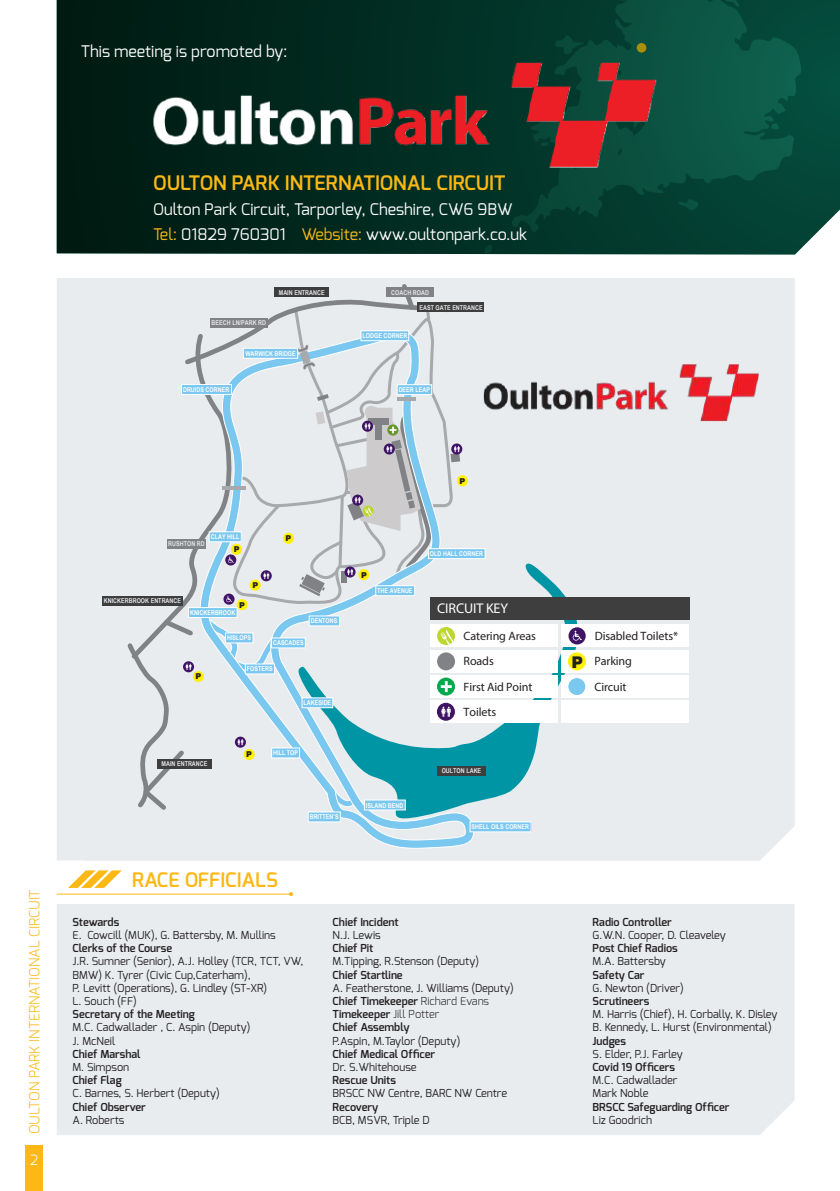
<style>
.page{position:relative;width:840px;height:1191px;background:#fff}
.page>*{position:absolute;margin:0;border:0;box-sizing:border-box;transform-origin:0 0}
.t1{font:600 20px "Exo";color:#fcb814}
.t2{font:900 16.2px "Arial";color:#231f20}
.t3{font:16px/24.8px "Exo";color:#fff}
.t4{font:14.2px "Univers LT Std";letter-spacing:-.01em;color:#fff}
.t5{font:300 14px "Exo";color:#fcb814}
.t6{font:300 14px "Exo";color:#fff}
.t7{font:condensed 12px/25.2px "Univers LT Std";letter-spacing:-.01em;color:#231f20}
.t8{font:11px/13.2px "Exo";color:#231f20}
.t9{font:600 11px/13.2px "Exo";color:#231f20}
.t10{font:600 11px "Exo";letter-spacing:-.02em;color:#231f20}
.t11{font:900 8px "Arial";color:#231f20}
.t12{font:700 6.6px "Arial Narrow";letter-spacing:.005em;color:#fff}
.t13{font:700 6.6px "Arial Narrow";letter-spacing:.005em;color:#e6e7e9}
.s1{color:#fcb814}
.s2{font-weight:400}
.s3{font-weight:300}
</style>
<div class="page">
<div style="left:26px;top:1145px;width:17px;height:46px;background:#fcb814"></div>
<svg style="left:57px;top:0;width:782px;height:254px;background:#073c2f"></svg>
<div style="left:57px;top:278px;width:27px;height:582px;background:#e9ecef"></div>
<div style="left:84px;top:278px;width:710px;height:582px;background:#e9ecef"></div>
<svg style="left:191px;top:329px;width:283px;height:520px;background:#dce8ef"></svg>
<svg style="left:295px;top:562px;width:285px;height:258px;background:#a6d3da"></svg>
<div style="left:451px;top:443px;width:11px;height:11px;background:#3f1464;border-radius:50%"></div>
<div style="left:456px;top:475px;width:11px;height:11px;background:#fff101;border-radius:50%"></div>
<div style="left:102px;top:596px;width:80px;height:9px;background:#3e3e3f"></div>
<div style="left:436px;top:766px;width:49px;height:10px;background:#3e3e3f"></div>
<div style="left:417px;top:302px;width:66px;height:10px;background:#3e3e3f"></div>
<div style="left:428px;top:548px;width:57px;height:10px;background:#7ac7ef"></div>
<div style="left:427px;top:548px;width:58px;height:11px;border:1px solid #fff"></div>
<div style="left:308px;top:812px;width:32px;height:10px;background:#7ac7ef"></div>
<div style="left:307px;top:811px;width:33px;height:11px;border:1px solid #fff"></div>
<div style="left:470px;top:822px;width:60px;height:10px;background:#7ac7ef"></div>
<div style="left:469px;top:821px;width:62px;height:11px;border:1px solid #fff"></div>
<div style="left:430px;top:597px;width:258px;height:23px;background:#3e3e3f"></div>
<div style="left:430px;top:624px;width:127px;height:23px;background:#fff"></div>
<div style="left:430px;top:649px;width:127px;height:23px;background:#fff"></div>
<div style="left:430px;top:675px;width:127px;height:22px;background:#fff"></div>
<div style="left:430px;top:700px;width:127px;height:23px;background:#fff"></div>
<div style="left:561px;top:624px;width:127px;height:23px;background:#fff"></div>
<div style="left:561px;top:649px;width:127px;height:23px;background:#fff"></div>
<div style="left:561px;top:675px;width:127px;height:22px;background:#fff"></div>
<div style="left:561px;top:700px;width:127px;height:23px;background:#fff"></div>
<div style="left:568px;top:627px;width:17px;height:17px;background:#3f1464;border-radius:50%"></div>
<svg style="left:572px;top:630px;width:9px;height:10px"></svg>
<div style="left:567px;top:652px;width:18px;height:18px;background:#fff101;border-radius:50%"></div>
<div style="left:567px;top:677px;width:19px;height:19px;background:#7ac7ef;border:1px solid #fff;border-radius:50%"></div>
<svg style="left:125px;top:280px;width:335px;height:534px;background:#cddbe0"></svg>
<div style="left:57px;top:904px;width:737px;height:231px;background:#e9ecef"></div>
<hr style="left:57px;top:893px;width:234px;height:1px;background:#fcb814">
<svg style="left:289px;top:892px;width:4px;height:4px"></svg>
<svg style="left:68px;top:870px;width:54px;height:18px"></svg>
<img style="left:140px;top:0;width:519px;height:210px">
<img style="left:476px;top:346px;width:284px;height:82px">
<h3 class="t3" style="left:81px;top:39px;width:208px">This meeting is promoted by:</h3>
<h1 class="t1" style="left:153px;top:170px;width:354px">OULTON PARK INTERNATIONAL CIRCUIT</h1>
<h3 class="t3" style="left:153px;top:197px;width:375px">Oulton Park Circuit, Tarporley, Cheshire, CW6 9BW<br><span class="s1">Tel:</span> 01829 760301 <span class="s1">Website:</span> www.oultonpark.co.uk</h3>
<p class="t13" style="left:211px;top:318px;width:56px">BEECH LN/PARK RD</p>
<p class="t13" style="left:278px;top:288px;width:47px">MAIN ENTRANCE</p>
<p class="t12" style="left:183px;top:385px;width:48px">DRUIDS CORNER</p>
<p class="t12" style="left:245px;top:348px;width:52px">WARWICK BRIDGE</p>
<p class="t13" style="left:391px;top:288px;width:39px">COACH ROAD</p>
<p class="t12" style="left:362px;top:331px;width:46px">LODGE CORNER</p>
<p class="t13" style="left:419px;top:302px;width:65px">EAST GATE ENTRANCE</p>
<p class="t12" style="left:398px;top:385px;width:33px">DEER LEAP</p>
<p class="t5" style="left:26px;top:1134px;width:246px;rotate:-90deg">OULTON PARK INTERNATIONAL CIRCUIT</p>
<p class="t6" style="left:30px;top:1150px;width:10px">2</p>
<p class="t12" style="left:211px;top:532px;width:30px">CLAY HILL</p>
<p class="t13" style="left:168px;top:539px;width:38px">RUSHTON RD</p>
<p class="t11" style="left:233px;top:543px;width:7px">P</p>
<p class="t13" style="left:104px;top:596px;width:79px">KNICKERBROOK ENTRANCE</p>
<p class="t11" style="left:239px;top:599px;width:7px">P</p>
<p class="t12" style="left:190px;top:608px;width:47px">KNICKERBROOK</p>
<p class="t11" style="left:252px;top:579px;width:7px">P</p>
<p class="t11" style="left:285px;top:532px;width:7px">P</p>
<p class="t12" style="left:310px;top:616px;width:28px">DENTONS</p>
<p class="t11" style="left:195px;top:671px;width:7px">P</p>
<p class="t13" style="left:161px;top:758px;width:47px">MAIN ENTRANCE</p>
<p class="t12" style="left:227px;top:633px;width:26px">HISLOPS</p>
<p class="t12" style="left:247px;top:664px;width:27px">FOSTERS</p>
<p class="t12" style="left:273px;top:638px;width:32px">CASCADES</p>
<p class="t11" style="left:246px;top:748px;width:7px">P</p>
<p class="t12" style="left:303px;top:698px;width:29px">LAKESIDE</p>
<p class="t12" style="left:273px;top:748px;width:26px">HILL TOP</p>
<p class="t12" style="left:309px;top:812px;width:30px">BRITTEN’S</p>
<h1 class="t1" style="left:132px;top:867px;width:147px">RACE OFFICIALS</h1>
<p class="t11" style="left:459px;top:475px;width:7px">P</p>
<p class="t11" style="left:361px;top:569px;width:7px">P</p>
<p class="t12" style="left:377px;top:586px;width:37px">THE AVENUE</p>
<p class="t12" style="left:430px;top:549px;width:54px">OLD HALL CORNER</p>
<p class="t4" style="left:437px;top:599px;width:72px">CIRCUIT KEY</p>
<p class="t7" style="left:463px;top:623px;width:74px">Catering Areas<br>Roads<br>First Aid Point<br>Toilets</p>
<p class="t12" style="left:366px;top:800px;width:39px">ISLAND BEND</p>
<p class="t13" style="left:441px;top:766px;width:41px">OULTON LAKE</p>
<p class="t12" style="left:471px;top:822px;width:59px">SHELL OILS CORNER</p>
<p class="t9" style="left:73px;top:915px;width:48px">Stewards</p>
<p class="t8" style="left:73px;top:928px;width:204px">E. Cowcill (MUK), G. Battersby, M. Mullins</p>
<p class="t9" style="left:73px;top:941px;width:101px">Clerks of the Course</p>
<p class="t8" style="left:73px;top:954px;width:232px">J.R. Sumner (Senior), A.J. Holley (TCR, TCT, VW, BMW) K. Tyrer (Civic Cup,Caterham),<br>P. Levitt (Operations), G. Lindley (ST-XR)<br>L. Souch (FF)</p>
<p class="t9" style="left:73px;top:1007px;width:124px">Secretary of the Meeting</p>
<p class="t8" style="left:73px;top:1020px;width:179px">M.C. Cadwallader , C. Aspin (Deputy)<br>J. McNeil</p>
<p class="t9" style="left:73px;top:1047px;width:69px">Chief Marshal</p>
<p class="t8" style="left:73px;top:1060px;width:58px">M. Simpson</p>
<p class="t9" style="left:73px;top:1073px;width:51px">Chief Flag</p>
<p class="t8" style="left:73px;top:1086px;width:149px">C. Barnes, S. Herbert (Deputy)</p>
<p class="t9" style="left:73px;top:1100px;width:75px">Chief Observer</p>
<p class="t8" style="left:73px;top:1113px;width:53px">A. Roberts</p>
<p class="t9" style="left:332px;top:915px;width:67px">Chief Incident</p>
<p class="t8" style="left:332px;top:928px;width:50px">N.J. Lewis</p>
<p class="t9" style="left:332px;top:941px;width:42px">Chief Pit</p>
<p class="t8" style="left:332px;top:954px;width:148px">M.Tipping, R.Stenson (Deputy)</p>
<p class="t9" style="left:332px;top:968px;width:71px">Chief Startline</p>
<p class="t9" style="left:332px;top:981px;width:183px"><span class="s2">A. Featherstone, J. Williams (Deputy)<br></span>Chief Timekeeper <span class="s3">Richard Evans<br></span>Timekeeper <span class="s3">Jill Potter<br></span>Chief Assembly</p>
<p class="t8" style="left:332px;top:1034px;width:129px">P.Aspin, M.Taylor (Deputy)</p>
<p class="t9" style="left:332px;top:1047px;width:104px">Chief Medical Officer</p>
<p class="t8" style="left:332px;top:1060px;width:86px">Dr. S.Whitehouse</p>
<p class="t9" style="left:332px;top:1073px;width:65px">Rescue Units</p>
<p class="t8" style="left:332px;top:1086px;width:176px">BRSCC NW Centre, BARC NW Centre</p>
<p class="t10" style="left:332px;top:1099px;width:47px">Recovery</p>
<p class="t8" style="left:332px;top:1113px;width:98px">BCB, MSVR, Triple D</p>
<h2 class="t2" style="left:571px;top:650px;width:13px">P</h2>
<p class="t7" style="left:594px;top:623px;width:85px">Disabled Toilets*<br>Parking<br>Circuit</p>
<p class="t9" style="left:592px;top:915px;width:81px">Radio Controller</p>
<p class="t8" style="left:592px;top:928px;width:135px">G.W.N. Cooper, D. Cleaveley</p>
<p class="t9" style="left:592px;top:941px;width:86px">Post Chief Radios</p>
<p class="t8" style="left:592px;top:954px;width:75px">M.A. Battersby</p>
<p class="t9" style="left:592px;top:968px;width:53px">Safety Car</p>
<p class="t8" style="left:592px;top:981px;width:93px">G. Newton (Driver)</p>
<p class="t9" style="left:592px;top:994px;width:58px">Scrutineers</p>
<p class="t8" style="left:592px;top:1007px;width:186px">M. Harris (Chief), H. Corbally, K. Disley<br>B. Kennedy, L. Hurst (Environmental)</p>
<p class="t9" style="left:592px;top:1034px;width:35px">Judges</p>
<p class="t8" style="left:592px;top:1047px;width:92px">S. Elder, P.J. Farley</p>
<p class="t9" style="left:592px;top:1060px;width:84px">Covid 19 Officers</p>
<p class="t8" style="left:592px;top:1073px;width:86px">M.C. Cadwallader<br>Mark Noble</p>
<p class="t9" style="left:592px;top:1100px;width:138px">BRSCC Safeguarding Officer</p>
<p class="t8" style="left:592px;top:1113px;width:61px">Liz Goodrich</p>
</div>
